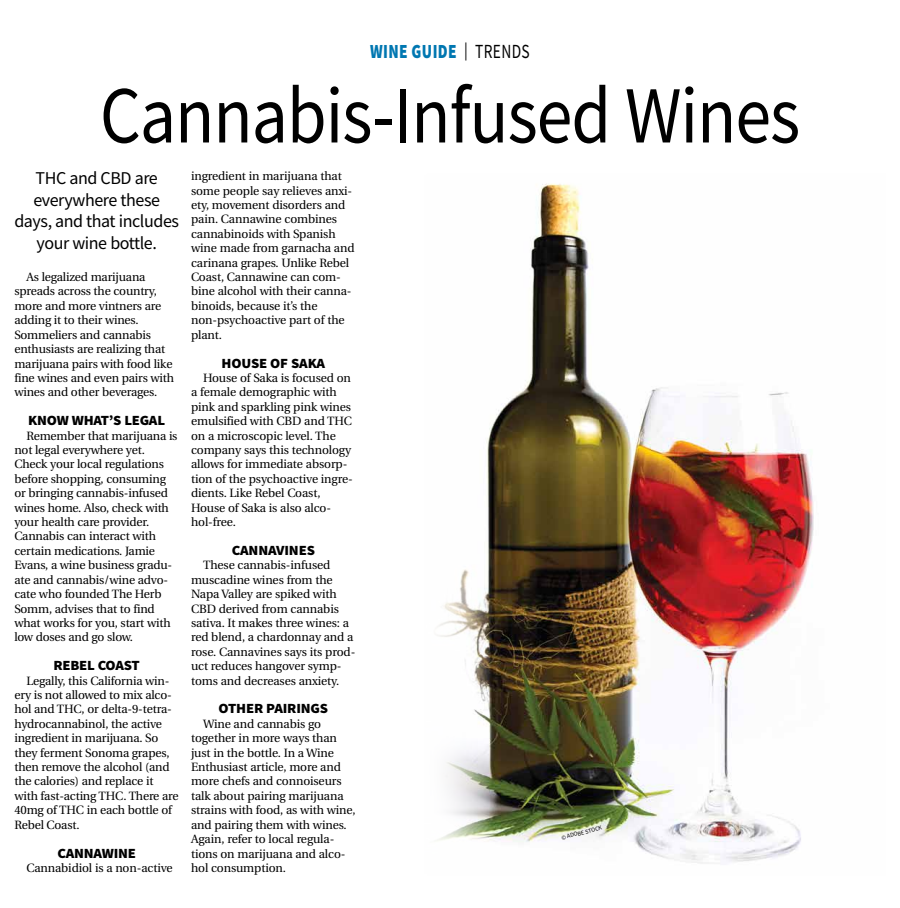
<style>
.page{position:relative;width:900px;height:908px;background:#fff}
.page>*{position:absolute;margin:0;border:0;box-sizing:border-box;transform-origin:0 0}
.t1{font:81px "Source Sans Pro";letter-spacing:-.015em;color:#000;scale:.89 1}
.t2{font:900 20px "Source Sans Pro";letter-spacing:.025em;color:#0077b1;scale:.77 1}
.t3{font:18px/21.6px "Source Sans Pro";letter-spacing:-.025em;color:#000;text-align:center}
.t4{font:900 14px "Source Sans Pro";letter-spacing:-.015em;color:#000;scale:1.05 1}
.t5{font:12px/14.4px "Utopia";letter-spacing:-.01em;color:#000}
.t6{font:6px "Source Sans Pro";color:#000}
.s1{font-weight:400;font-size:18px;color:#000}
.s2{font-weight:400;color:#000}
</style>
<div class="page">
<img style="left:437px;top:183px;width:377px;height:681px">
<h2 class="t2" style="left:370px;top:38px;width:209px">WINE GUIDE <span class="s1">|</span> <span class="s2">TRENDS</span></h2>
<h1 class="t1" style="left:100px;top:64px;width:788px">Cannabis-Infused Wines</h1>
<h3 class="t3" style="left:14px;top:167px;width:166px">THC and CBD are everywhere these days, and that includes your wine bottle.</h3>
<p class="t5" style="left:191px;top:169px;width:165px">ingredient in marijuana that some people say relieves anxi&shy;ety, movement disorders and pain. Cannawine combines cannabinoids with Spanish wine made from garnacha and carinana grapes. Unlike Rebel<br>Coast, Cannawine can com&shy;bine alcohol with their canna&shy;binoids, because it’s the non-psychoactive part of the plant.</p>
<p class="t4" style="left:222px;top:353px;width:100px">HOUSE OF SAKA</p>
<p class="t5" style="left:191px;top:371px;width:163px;text-indent:12px">House of Saka is focused on a female demographic with pink and sparkling pink wines emulsified with CBD and THC on a microscopic level. The company says this technology allows for immediate absorp&shy;tion of the psychoactive ingre&shy;dients. Like Rebel Coast,<br>House of Saka is also alco&shy;hol-free.</p>
<p class="t4" style="left:232px;top:540px;width:81px">CANNAVINES</p>
<p class="t5" style="left:191px;top:558px;width:166px;text-indent:12px">These cannabis-infused muscadine wines from the<br>Napa Valley are spiked with<br>CBD derived from cannabis sativa. It makes three wines: a red blend, a chardonnay and a rose. Cannavines says its prod&shy;uct reduces hangover symp&shy;toms and decreases anxiety.</p>
<p class="t4" style="left:218px;top:698px;width:106px">OTHER PAIRINGS</p>
<p class="t5" style="left:191px;top:716px;width:166px;text-indent:12px">Wine and cannabis go together in more ways than just in the bottle. In a Wine<br>Enthusiast article, more and more chefs and connoiseurs talk about pairing marijuana strains with food, as with wine, and pairing them with wines.<br>Again, refer to local regula&shy;tions on marijuana and alco&shy;hol consumption.</p>
<p class="t5" style="left:14px;top:270px;width:161px;text-indent:12px">As legalized marijuana spreads across the country, more and more vintners are adding it to their wines.<br>Sommeliers and cannabis enthusiasts are realizing that marijuana pairs with food like fine wines and even pairs with wines and other beverages.</p>
<p class="t4" style="left:28px;top:410px;width:132px">KNOW WHAT’S LEGAL</p>
<p class="t5" style="left:14px;top:428px;width:165px;text-indent:12px">Remember that marijuana is not legal everywhere yet.<br>Check your local regulations before shopping, consuming or bringing cannabis-infused wines home. Also, check with your health care provider.<br>Cannabis can interact with certain medications. Jamie<br>Evans, a wine business gradu&shy;ate and cannabis/wine advo&shy;cate who founded The Herb<br>Somm, advises that to find what works for you, start with low doses and go slow.</p>
<p class="t4" style="left:54px;top:655px;width:84px">REBEL COAST</p>
<p class="t5" style="left:14px;top:673px;width:166px;text-indent:12px">Legally, this California win&shy;ery is not allowed to mix alco&shy;hol and THC, or delta-9-tetra&shy;hydrocannabinol, the active ingredient in marijuana. So they ferment Sonoma grapes, then remove the alcohol (and the calories) and replace it with fast-acting THC. There are<br>40mg of THC in each bottle of<br>Rebel Coast.</p>
<p class="t4" style="left:57px;top:842px;width:76px">CANNAWINE</p>
<p class="t5" style="left:26px;top:860px;width:148px">Cannabidiol is a non-active</p>
<p class="t6" style="left:561px;top:833px;width:43px;rotate:-14deg">© ADOBE STOCK</p>
</div>
